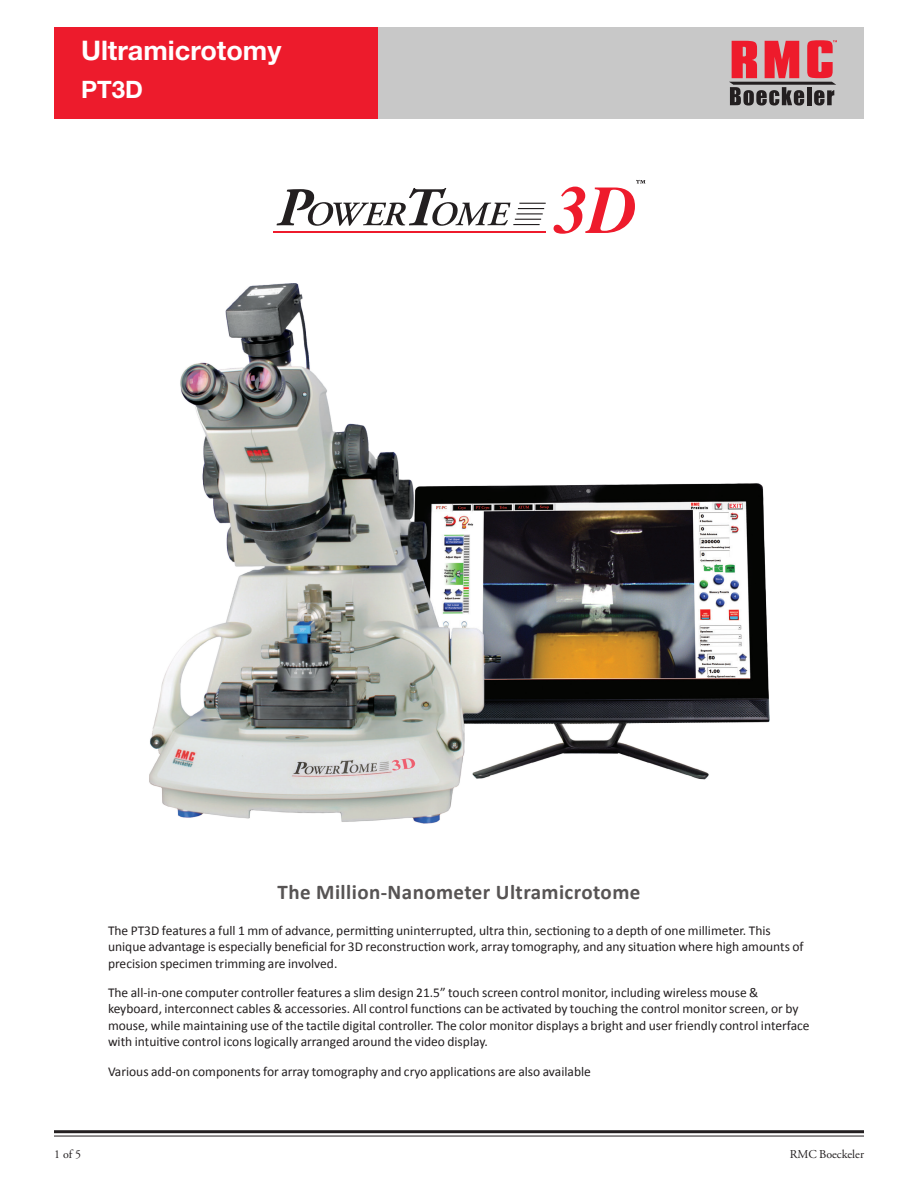
<style>
.page{position:relative;width:918px;height:1188px;background:#fff}
.page>*{position:absolute;margin:0;border:0;box-sizing:border-box;transform-origin:0 0}
.t1{font:italic 700 67.65px "Times";color:#ee1b2c}
.t2{font:700 27px "Helvetica Neue LT Std";color:#fff}
.Header_Left{font:700 24px "Helvetica Neue LT Std";color:#fff}
.Heading{font:700 21px "Calibri";letter-spacing:.02em;color:#575454}
.Body{font:13.5px/16.2px "Calibri";color:#231f20}
.t3{font:12px "Adobe Garamond Pro";color:#231f20}
</style>
<div class="page">
<div style="left:324px;top:27px;width:540px;height:92px;background:#c8c8c8"></div>
<div style="left:54px;top:27px;width:324px;height:92px;background:#ed1b2c"></div>
<hr style="left:54px;top:1136px;width:810px;height:1px;background:#231f20">
<hr style="left:54px;top:1130px;width:810px;height:3px;background:#231f20">
<svg style="left:729px;top:40px;width:108px;height:66px"></svg>
<img style="left:149px;top:284px;width:621px;height:540px">
<svg style="left:276px;top:188px;width:270px;height:38px"></svg>
<hr style="left:273px;top:232px;width:273px;height:1px;background:#ee1b2c">
<svg style="left:636px;top:180px;width:9px;height:4px"></svg>
<h2 class="t2" style="left:81px;top:33px;width:202px">Ultramicrotomy</h2>
<p class="Header_Left" style="left:81px;top:75px;width:63px">PT3D</p>
<p class="t1" style="left:555px;top:170px;width:84px">3D</p>
<p class="Heading" style="left:278px;top:879px;width:364px">The Million-Nanometer Ultramicrotome</p>
<p class="Body" style="left:108px;top:922px;width:697px">The PT3D features a full 1 mm of advance, permitting uninterrupted, ultra thin, sectioning to a depth of one millimeter. This unique advantage is especially beneficial for 3D reconstruction work, array tomography, and any situation where high amounts of precision specimen trimming are involved.</p>
<p class="Body" style="left:108px;top:984px;width:703px">The all-in-one computer controller features a slim design 21.5” touch screen control monitor, including wireless mouse &amp; keyboard, interconnect cables &amp; accessories. All control functions can be activated by touching the control monitor screen, or by mouse, while maintaining use of the tactile digital controller. The color monitor displays a bright and user friendly control interface with intuitive control icons logically arranged around the video display.</p>
<p class="Body" style="left:108px;top:1062px;width:484px">Various add-on components for array tomography and cryo applications are also available</p>
<p class="t3" style="left:54px;top:1147px;width:29px">1 of 5</p>
<p class="t3" style="left:790px;top:1147px;width:76px">RMC Boeckeler</p>
</div>
